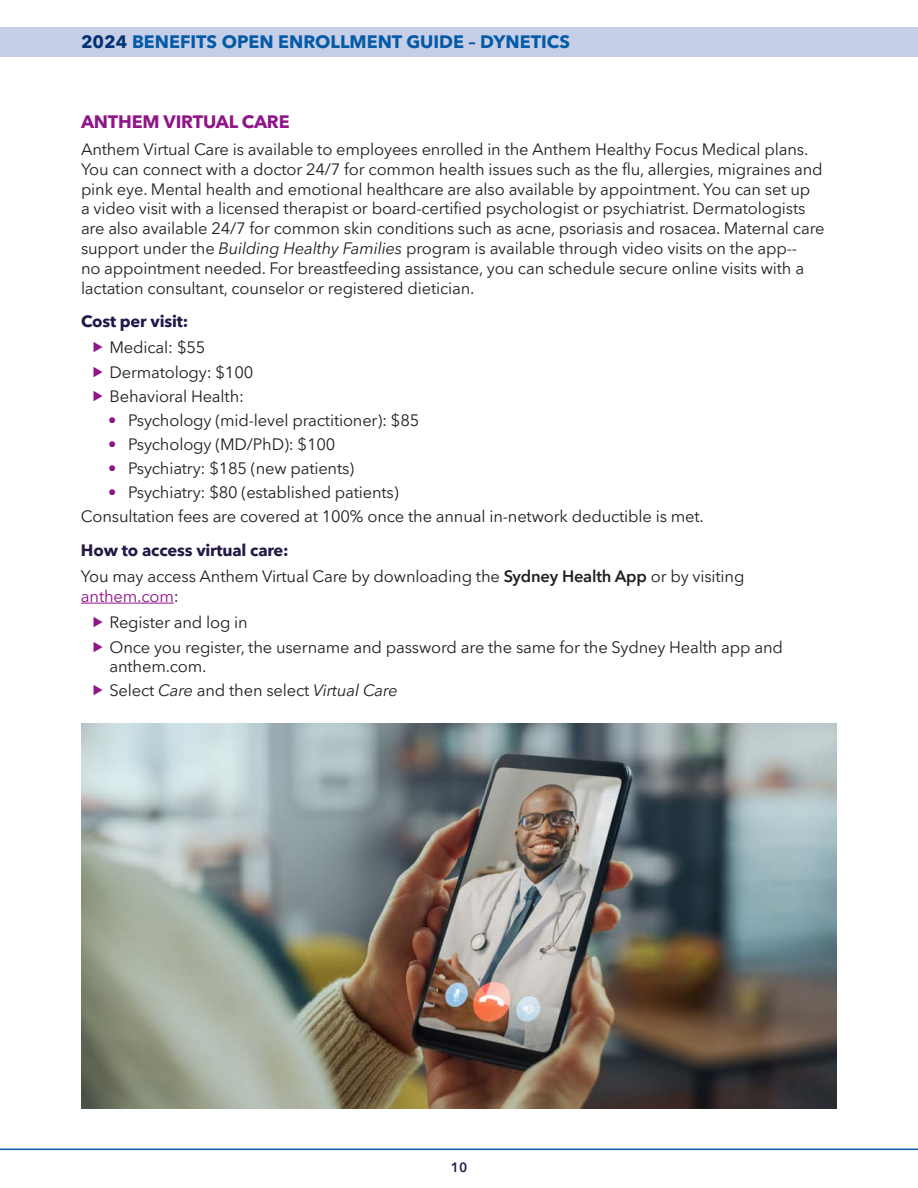
<style>
.page{position:relative;width:918px;height:1188px;background:#fff}
.page>*{position:absolute;margin:0;border:0;box-sizing:border-box;transform-origin:0 0}
.t1{font:700 18px "Avenir Next LT Pro";color:#045aa7}
.Second_subhead{font:700 18px "Avenir Next LT Pro";letter-spacing:-.01em;color:#901588}
.Body_copy{font:16.5px/19.8px "Avenir Next LT Pro";letter-spacing:-.01em;color:#231f20}
.Body_copy-2{font:700 16.5px "Avenir Next LT Pro";letter-spacing:-.01em;color:#251846}
.Body_copy-3{font:700 16.5px "Avenir Next LT Pro";letter-spacing:-.01em;color:#201747}
.t2{font:600 13.5px "Avenir Next LT Pro";color:#251846}
.s1{color:#043174}
.s2{font-style:italic}
.s3{color:#901588}
.s4{font-weight:600}
</style>
<div class="page">
<svg style="left:0;top:1149px;width:918px;height:2px"></svg>
<div style="left:0;top:27px;width:918px;height:29px;background:#c6cfe7"></div>
<hr style="left:81px;top:603px;width:93px;height:1px;background:#901588">
<img style="left:81px;top:724px;width:756px;height:384px">
<p class="t1" style="left:81px;top:31px;width:491px"><span class="s1">2024</span> BENEFITS OPEN ENROLLMENT GUIDE – DYNETICS</p>
<p class="Second_subhead" style="left:81px;top:111px;width:210px">ANTHEM VIRTUAL CARE</p>
<p class="Body_copy" style="left:81px;top:139px;width:745px">Anthem Virtual Care is available to employees enrolled in the Anthem Healthy Focus Medical plans.<br>You can connect with a doctor 24/7 for common health issues such as the flu, allergies, migraines and pink eye. Mental health and emotional healthcare are also available by appointment. You can set up<br>a video visit with a licensed therapist or board-certified psychologist or psychiatrist. Dermatologists are also available 24/7 for common skin conditions such as acne, psoriasis and rosacea. Maternal care support under the <span class="s2">Building Healthy Families</span> program is available through video visits on the app--<br>no appointment needed. For breastfeeding assistance, you can schedule secure online visits with a lactation consultant, counselor or registered dietician.</p>
<p class="Body_copy-3" style="left:81px;top:311px;width:109px">Cost per visit:</p>
<p class="Body_copy" style="left:110px;top:338px;width:97px">Medical: $55</p>
<p class="Body_copy" style="left:110px;top:362px;width:145px">Dermatology: $100</p>
<p class="Body_copy" style="left:110px;top:386px;width:136px">Behavioral Health:</p>
<p class="Body_copy" style="left:108px;top:410px;width:313px"><span class="s3">•</span> Psychology (mid-level practitioner): $85</p>
<p class="Body_copy" style="left:108px;top:434px;width:229px"><span class="s3">•</span> Psychology (MD/PhD): $100</p>
<p class="Body_copy" style="left:108px;top:458px;width:248px"><span class="s3">•</span> Psychiatry: $185 (new patients)</p>
<p class="Body_copy" style="left:108px;top:482px;width:292px"><span class="s3">•</span> Psychiatry: $80 (established patients)</p>
<p class="Body_copy" style="left:81px;top:507px;width:624px">Consultation fees are covered at 100% once the annual in-network deductible is met.</p>
<p class="Body_copy-2" style="left:81px;top:540px;width:209px">How to access virtual care:</p>
<p class="Body_copy" style="left:81px;top:566px;width:665px">You may access Anthem Virtual Care by downloading the <span class="s4">Sydney Health App</span> or by visiting <span class="s3">anthem.com</span>:</p>
<p class="Body_copy" style="left:110px;top:613px;width:140px">Register and log in</p>
<p class="Body_copy" style="left:110px;top:637px;width:675px">Once you register, the username and password are the same for the Sydney Health app and anthem.com.</p>
<p class="Body_copy" style="left:110px;top:681px;width:290px">Select <span class="s2">Care</span> and then select <span class="s2">Virtual Care</span></p>
<p class="t2" style="left:451px;top:1159px;width:18px">10</p>
</div>
